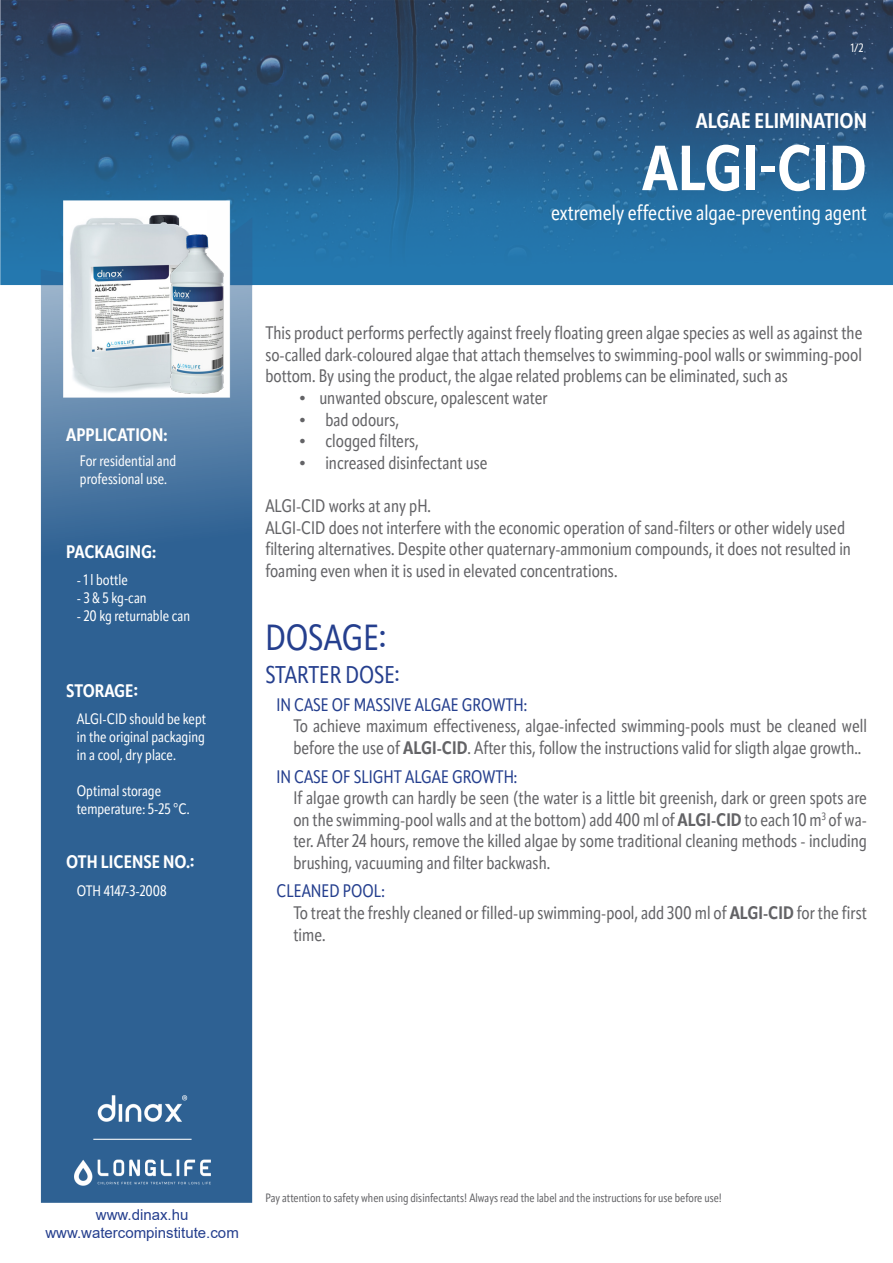
<style>
.page{position:relative;width:893px;height:1263px;background:#fff}
.page>*{position:absolute;margin:0;border:0;box-sizing:border-box;transform-origin:0 0}
.t1{font:700 63px "Apparat Cond";color:#fff}
.t2{font:36px "Apparat Cond";color:#253f8e}
.t3{font:24px "Apparat Cond";color:#253f8e}
.t4{font:21px "Apparat Cond";color:#fff}
.t5{font:700 21px "Apparat Cond";color:#fff}
.t6{font:18px/21.6px "Apparat Cond";color:#636366}
.t7{font:18px "Apparat Cond";color:#253f8e}
.t8{font:700 18px "Apparat Cond";color:#fff}
.t9{font:15px/18px "Apparat Cond";color:#fff;text-align:justify}
.t10{font:15px "Arial";color:#253f8e}
.t11{font:12px "Apparat Cond";color:#636366}
.t12{font:12px "Apparat Cond";color:#fff}
.s1{font-weight:700}
</style>
<div class="page">
<img style="left:0;top:0;width:893px;height:1202px">
<img style="left:74px;top:1095px;width:136px;height:90px">
<img style="left:65px;top:210px;width:142px;height:183px">
<img style="left:133px;top:221px;width:126px;height:189px">
<p class="t8" style="left:66px;top:424px;width:103px">APPLICATION:</p>
<p class="t9" style="left:80px;top:452px;width:98px">For residential and</p>
<p class="t9" style="left:80px;top:470px;width:89px">professional use.</p>
<p class="t8" style="left:66px;top:541px;width:92px">PACKAGING:</p>
<p class="t9" style="left:77px;top:571px;width:53px">- 1 l bottle</p>
<p class="t9" style="left:77px;top:589px;width:71px">- 3 &amp; 5 kg-can</p>
<p class="t9" style="left:77px;top:607px;width:115px">- 20 kg returnable can</p>
<p class="t8" style="left:66px;top:679px;width:73px">STORAGE:</p>
<p class="t9" style="left:77px;top:710px;width:131px">ALGI-CID should be kept in the original packaging in a cool, dry place.</p>
<p class="t9" style="left:77px;top:782px;width:115px">Optimal storage temperature: 5-25 °C.</p>
<p class="t8" style="left:66px;top:851px;width:130px">OTH LICENSE NO.:</p>
<p class="t9" style="left:77px;top:882px;width:91px">OTH 4147-3-2008</p>
<p class="t12" style="left:851px;top:41px;width:14px">1/2</p>
<p class="t5" style="left:696px;top:108px;width:173px">ALGAE ELIMINATION</p>
<p class="t1" style="left:642px;top:130px;width:226px">ALGI-CID</p>
<p class="t4" style="left:551px;top:200px;width:317px">extremely effective algae-preventing agent</p>
<p class="t6" style="left:265px;top:322px;width:599px;text-align:justify">This product performs perfectly against freely floating green algae species as well as against the so-called dark-coloured algae that attach themselves to swimming-pool walls or swimming-pool bottom. By using the product, the algae related problems can be eliminated, such as</p>
<p class="t6" style="left:298px;top:387px;width:251px">• unwanted obscure, opalescent water</p>
<p class="t6" style="left:298px;top:409px;width:102px">• bad odours,</p>
<p class="t6" style="left:298px;top:430px;width:122px">• clogged filters,</p>
<p class="t6" style="left:298px;top:452px;width:191px">• increased disinfectant use</p>
<p class="t6" style="left:265px;top:495px;width:167px">ALGI-CID works at any pH.</p>
<p class="t6" style="left:265px;top:517px;width:587px">ALGI-CID does not interfere with the economic operation of sand-filters or other widely used filtering alternatives. Despite other quaternary-ammonium compounds, it does not resulted in foaming even when it is used in elevated concentrations.</p>
<p class="t2" style="left:265px;top:616px;width:122px">DOSAGE:</p>
<p class="t3" style="left:265px;top:660px;width:136px">STARTER DOSE:</p>
<p class="t7" style="left:276px;top:694px;width:252px">IN CASE OF MASSIVE ALGAE GROWTH:</p>
<p class="t6" style="left:293px;top:715px;width:575px">To achieve maximum effectiveness, algae-infected swimming-pools must be cleaned well before the use of <span class="s1">ALGI-CID</span>. After this, follow the instructions valid for sligth algae growth..</p>
<p class="t7" style="left:276px;top:765px;width:242px">IN CASE OF SLIGHT ALGAE GROWTH:</p>
<p class="t6" style="left:293px;top:787px;width:575px;text-align:justify">If algae growth can hardly be seen (the water is a little bit greenish, dark or green spots are on the swimming-pool walls and at the bottom) add 400 ml of <span class="s1">ALGI-CID</span> to each 10 m<sup>3</sup> of wa&shy;ter. After 24 hours, remove the killed algae by some traditional cleaning methods - including brushing, vacuuming and filter backwash.</p>
<p class="t7" style="left:276px;top:880px;width:110px">CLEANED POOL:</p>
<p class="t6" style="left:293px;top:902px;width:575px">To treat the freshly cleaned or filled-up swimming-pool, add 300 ml of <span class="s1">ALGI-CID</span> for the first time.</p>
<p class="t10" style="left:96px;top:1204px;width:94px">www.dinax.hu</p>
<p class="t10" style="left:45px;top:1222px;width:195px">www.watercompinstitute.com</p>
<p class="t11" style="left:265px;top:1190px;width:458px">Pay attention to safety when using disinfectants! Always read the label and the instructions for use before use!</p>
</div>
